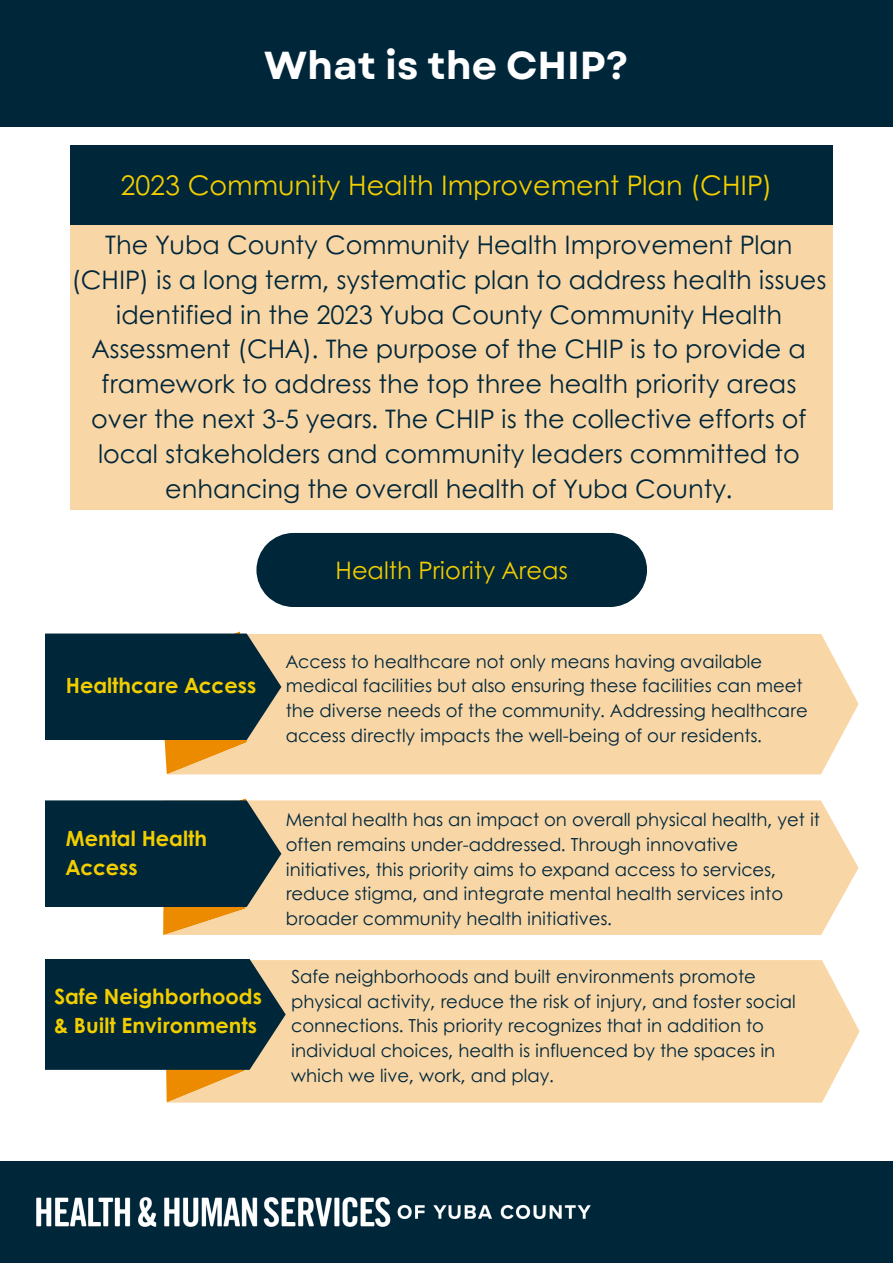
<style>
.page{position:relative;width:893px;height:1264px;background:#fff}
.page>*{position:absolute;margin:0;border:0;box-sizing:border-box;transform-origin:0 0}
.t1{font:700 39px "Garet";color:#fff}
.t2{font:27px "Century Gothic";color:#f2cd00}
.t3{font:25.5px/34.8px "Century Gothic";color:#00263a;text-align:center}
.t4{font:24px "Century Gothic";color:#f2cd00}
.t5{font:700 21px/29.2px "Century Gothic";color:#f2cd00}
.t6{font:18px/24.8px "Century Gothic";color:#00263a}
</style>
<div class="page">
<div style="left:281px;top:634px;width:577px;height:140px;background:#f8d6a6"></div>
<svg style="left:45px;top:631px;width:236px;height:143px;background:#4b5e60"></svg>
<div style="left:281px;top:800px;width:577px;height:135px;background:#f8d6a6"></div>
<svg style="left:45px;top:798px;width:236px;height:137px;background:#44585c"></svg>
<div style="left:286px;top:960px;width:573px;height:142px;background:#f8d6a6"></div>
<svg style="left:45px;top:959px;width:241px;height:143px;background:#46595c"></svg>
<div style="left:0;top:0;width:892px;height:126px;background:#00263a"></div>
<div style="left:0;top:1161px;width:892px;height:101px;background:#00263a"></div>
<div style="left:71px;top:206px;width:761px;height:303px;background:#f8d6a6"></div>
<div style="left:71px;top:146px;width:761px;height:79px;background:#00263a"></div>
<div style="left:256px;top:533px;width:391px;height:74px;background:#00263a"></div>
<img style="left:36px;top:1197px;width:555px;height:30px">
<p class="t1" style="left:264px;top:37px;width:366px">What is the CHIP?</p>
<p class="t2" style="left:120px;top:165px;width:653px">2023 Community Health Improvement Plan (CHIP)</p>
<p class="t3" style="left:71px;top:226px;width:756px">The Yuba County Community Health Improvement Plan (CHIP) is a long term, systematic plan to address health issues identified in the 2023 Yuba County Community Health Assessment (CHA). The purpose of the CHIP is to provide a framework to address the top three health priority areas over the next 3-5 years. The CHIP is the collective efforts of local stakeholders and community leaders committed to enhancing the overall health of Yuba County.</p>
<p class="t4" style="left:335px;top:552px;width:234px">Health Priority Areas</p>
<p class="t5" style="left:66px;top:670px;width:192px">Healthcare Access</p>
<p class="t6" style="left:286px;top:648px;width:523px">Access to healthcare not only means having available medical facilities but also ensuring these facilities can meet the diverse needs of the community. Addressing healthcare access directly impacts the well-being of our residents.</p>
<p class="t5" style="left:66px;top:822px;width:143px">Mental Health<br>Access</p>
<p class="t5" style="left:54px;top:981px;width:209px">Safe Neighborhoods &amp; Built Environments</p>
<p class="t6" style="left:286px;top:806px;width:536px">Mental health has an impact on overall physical health, yet it often remains under-addressed. Through innovative initiatives, this priority aims to expand access to services, reduce stigma, and integrate mental health services into broader community health initiatives.</p>
<p class="t6" style="left:291px;top:963px;width:506px">Safe neighborhoods and built environments promote physical activity, reduce the risk of injury, and foster social connections. This priority recognizes that in addition to individual choices, health is influenced by the spaces in which we live, work, and play.</p>
</div>
